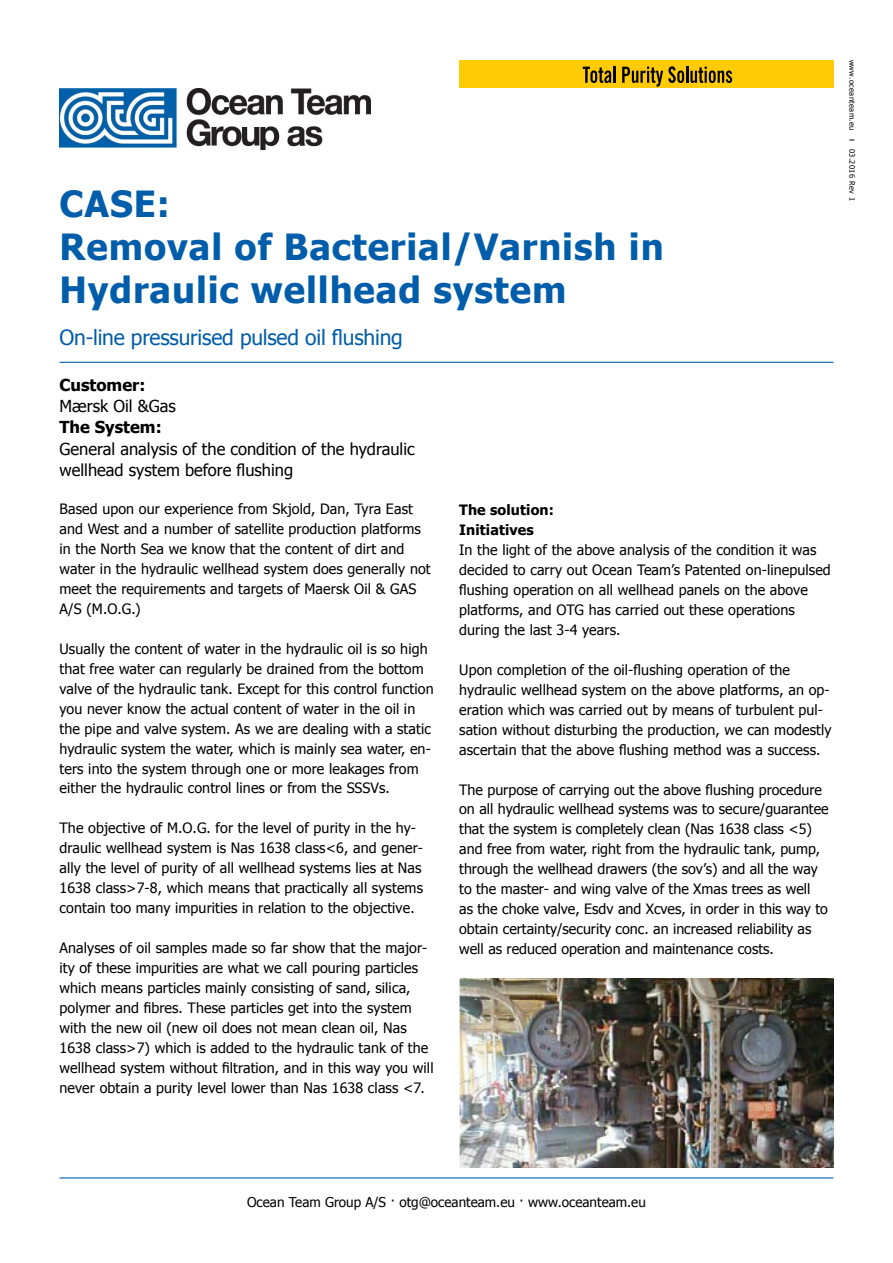
<style>
.page{position:relative;width:893px;height:1263px;background:#fff}
.page>*{position:absolute;margin:0;border:0;box-sizing:border-box;transform-origin:0 0}
.t1{font:700 36px/43.2px "Tahoma";letter-spacing:.025em;color:#005daa}
.t2{font:21px "Tahoma";letter-spacing:-.01em;color:#005daa}
.t3{font:16.5px/21px "Tahoma";color:#000}
.t4{font:700 16.5px "Tahoma";color:#000}
.t5{font:14.25px/20px "Tahoma";letter-spacing:.01em;color:#000}
.t6{font:700 14.25px/20px "Tahoma";letter-spacing:.01em;color:#000}
.t7{font:13.5px "Tahoma";color:#000}
.t8{font:7.5px "Tahoma";letter-spacing:.05em;color:#000}
.s1{font-family:"Franklin Gothic";font-weight:500}
</style>
<div class="page">
<hr style="left:60px;top:1177px;width:773px;height:1px;background:#005daa">
<img style="left:60px;top:88px;width:311px;height:62px">
<hr style="left:60px;top:362px;width:773px;height:1px;background:#005daa">
<img style="left:459px;top:979px;width:374px;height:188px">
<div style="left:459px;top:60px;width:374px;height:28px;background:#ffcb05"></div>
<svg style="left:583px;top:67px;width:28px;height:16px"></svg>
<hr style="left:613px;top:67px;width:3px;height:16px;background:#000">
<svg style="left:622px;top:66px;width:110px;height:21px"></svg>
<h1 class="t1" style="left:60px;top:184px;width:606px">CASE:<br>Removal of Bacterial/Varnish in<br>Hydraulic wellhead system</h1>
<h2 class="t2" style="left:60px;top:323px;width:345px">On-line pressurised pulsed oil flushing</h2>
<p class="t4" style="left:60px;top:374px;width:87px">Customer:</p>
<p class="t3" style="left:60px;top:397px;width:118px">Mærsk Oil &amp;Gas</p>
<p class="t4" style="left:60px;top:416px;width:104px">The System:</p>
<p class="t3" style="left:60px;top:439px;width:357px">General analysis of the condition of the hydraulic wellhead system before flushing</p>
<p class="t6" style="left:459px;top:501px;width:96px">The solution:<br>Initiatives</p>
<p class="t5" style="left:459px;top:541px;width:373px">In the light of the above analysis of the condition it was decided to carry out Ocean Team’s Patented on-linepulsed flushing operation on all wellhead panels on the above platforms, and OTG has carried out these operations during the last 3-4 years.</p>
<p class="t5" style="left:459px;top:660px;width:374px">Upon completion of the oil-flushing operation of the hydraulic wellhead system on the above platforms, an op&shy;eration which was carried out by means of turbulent pul&shy;sation without disturbing the production, we can modestly ascertain that the above flushing method was a success.</p>
<p class="t5" style="left:459px;top:780px;width:371px">The purpose of carrying out the above flushing procedure on all hydraulic wellhead systems was to secure/guarantee that the system is completely clean (Nas 1638 class &lt;5) and free from water, right from the hydraulic tank, pump, through the wellhead drawers (the sov’s) and all the way to the master- and wing valve of the Xmas trees as well<br>as the choke valve, Esdv and Xcves, in order in this way to obtain certainty/security conc. an increased reliability as well as reduced operation and maintenance costs.</p>
<p class="t5" style="left:60px;top:500px;width:373px">Based upon our experience from Skjold, Dan, Tyra East and West and a number of satellite production platforms in the North Sea we know that the content of dirt and water in the hydraulic wellhead system does generally not meet the requirements and targets of Maersk Oil &amp; GAS A/S (M.O.G.)</p>
<p class="t5" style="left:60px;top:639px;width:376px">Usually the content of water in the hydraulic oil is so high that free water can regularly be drained from the bottom valve of the hydraulic tank. Except for this control function you never know the actual content of water in the oil in the pipe and valve system. As we are dealing with a static hydraulic system the water, which is mainly sea water, en&shy;ters into the system through one or more leakages from either the hydraulic control lines or from the SSSVs.</p>
<p class="t5" style="left:60px;top:819px;width:365px">The objective of M.O.G. for the level of purity in the hy&shy;draulic wellhead system is Nas 1638 class&lt;6, and gener&shy;ally the level of purity of all wellhead systems lies at Nas 1638 class&gt;7-8, which means that practically all systems contain too many impurities in relation to the objective.</p>
<p class="t5" style="left:60px;top:939px;width:376px">Analyses of oil samples made so far show that the major&shy;ity of these impurities are what we call pouring particles which means particles mainly consisting of sand, silica, polymer and fibres. These particles get into the system with the new oil (new oil does not mean clean oil, Nas 1638 class&gt;7) which is added to the hydraulic tank of the wellhead system without filtration, and in this way you will never obtain a purity level lower than Nas 1638 class &lt;7.</p>
<p class="t8" style="left:857px;top:60px;width:143px;rotate:90deg">www.oceanteam.eu <span class="s1">I</span> 03.2016 Rev 1</p>
<p class="t7" style="left:247px;top:1193px;width:400px">Ocean Team Group A/S · otg@oceanteam.eu · www.oceanteam.eu</p>
</div>
